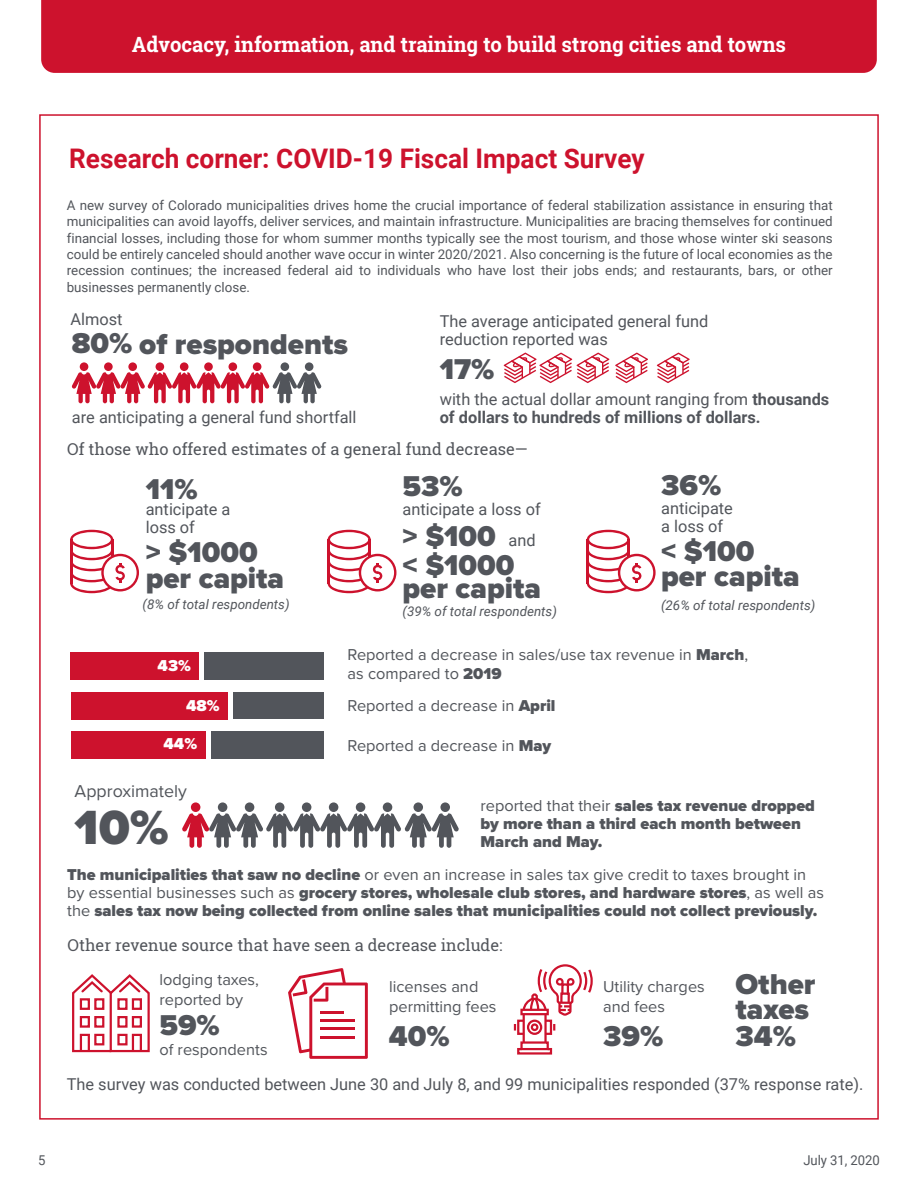
<style>
.page{position:relative;width:918px;height:1188px;background:#fff}
.page>*{position:absolute;margin:0;border:0;box-sizing:border-box;transform-origin:0 0}
.t1{font:900 49.8px "Proxima Nova";color:#52555b}
.t2{font:900 29.7px/63.6px "Proxima Nova";color:#52555b}
.t3{font:700 27px "Roboto";color:#cd122d}
.t4{font:700 21px "Roboto Slab";color:#fff}
.t5{font:17.85px "Proxima Nova";color:#52555b}
.t6{font:900 16.35px/17.9px "Proxima Nova";color:#52555b}
.t7{font:16.35px/17.9px "Roboto";color:#52555b}
.t8{font:16.35px/19.4px "Proxima Nova";color:#52555b}
.t9{font:16.35px "Roboto Slab";color:#52555b}
.t10{font:700 16.35px/17.9px "Roboto";color:#52555b}
.t11{font:900 16.35px "Proxima Nova";color:#fff}
.t12{font:13.5px "Roboto";letter-spacing:-.005em;color:#52555b}
.t13{font:13.35px/16.4px "Roboto";color:#52555b;text-align:justify}
.t14{font:italic 13.35px "Roboto";color:#52555b}
.s1{font-weight:400}
.s2{font-weight:900}
</style>
<div class="page">
<div style="left:41px;top:0;width:836px;height:73px;background:#cd122d"></div>
<svg style="left:72px;top:362px;width:250px;height:41px"></svg>
<svg style="left:182px;top:802px;width:277px;height:46px"></svg>
<svg style="left:504px;top:353px;width:105px;height:30px"></svg>
<svg style="left:615px;top:353px;width:33px;height:30px"></svg>
<svg style="left:657px;top:353px;width:33px;height:30px"></svg>
<div style="left:71px;top:652px;width:252px;height:27px;background:#52555b"></div>
<div style="left:71px;top:652px;width:133px;height:28px;background:#fff"></div>
<div style="left:71px;top:652px;width:128px;height:27px;background:#cd122d"></div>
<div style="left:71px;top:731px;width:252px;height:27px;background:#52555b"></div>
<svg style="left:205px;top:731px;width:6px;height:27px"></svg>
<div style="left:71px;top:731px;width:134px;height:27px;background:#cd122d"></div>
<div style="left:71px;top:692px;width:252px;height:27px;background:#52555b"></div>
<div style="left:71px;top:692px;width:162px;height:27px;background:#fff"></div>
<div style="left:71px;top:692px;width:157px;height:27px;background:#cd122d"></div>
<svg style="left:72px;top:974px;width:78px;height:79px"></svg>
<svg style="left:288px;top:968px;width:80px;height:91px"></svg>
<hr style="left:320px;top:1011px;width:24px;height:3px;background:#cd122d">
<hr style="left:320px;top:1019px;width:35px;height:3px;background:#cd122d">
<hr style="left:320px;top:1027px;width:35px;height:3px;background:#cd122d">
<hr style="left:320px;top:1036px;width:35px;height:3px;background:#cd122d">
<svg style="left:514px;top:964px;width:79px;height:91px"></svg>
<svg style="left:587px;top:530px;width:69px;height:63px"></svg>
<svg style="left:328px;top:530px;width:68px;height:63px"></svg>
<svg style="left:70px;top:530px;width:69px;height:63px"></svg>
<h3 class="t4" style="left:132px;top:30px;width:656px">Advocacy, information, and training to build strong cities and towns</h3>
<h3 class="t3" style="left:69px;top:140px;width:577px">Research corner: COVID-19 Fiscal Impact Survey</h3>
<p class="t13" style="left:67px;top:196px;width:767px">A new survey of Colorado municipalities drives home the crucial importance of federal stabilization assistance in ensuring that municipalities can avoid layoffs, deliver services, and maintain infrastructure. Municipalities are bracing themselves for continued financial losses, including those for whom summer months typically see the most tourism, and those whose winter ski seasons could be entirely canceled should another wave occur in winter 2020/2021. Also concerning is the future of local economies as the recession continues; the increased federal aid to individuals who have lost their jobs ends; and restaurants, bars, or other businesses permanently close.</p>
<p class="t7" style="left:71px;top:309px;width:54px">Almost</p>
<h2 class="t2" style="left:72px;top:312px;width:278px">80% of respondents</h2>
<p class="t7" style="left:72px;top:408px;width:286px">are anticipating a general fund shortfall</p>
<p class="t7" style="left:440px;top:312px;width:270px">The average anticipated general fund reduction reported was</p>
<h2 class="t2" style="left:440px;top:337px;width:56px">17%</h2>
<p class="t10" style="left:440px;top:389px;width:391px"><span class="s1">with the actual dollar amount ranging from</span> thousands of dollars to hundreds of millions of dollars.</p>
<p class="t9" style="left:67px;top:438px;width:462px">Of those who offered estimates of a general fund decrease—</p>
<h2 class="t2" style="left:146px;top:457px;width:113px">11%<br>&gt; $1000</h2>
<p class="t7" style="left:146px;top:500px;width:86px">anticipate a loss of</p>
<h2 class="t2" style="left:146px;top:546px;width:140px">per capita</h2>
<p class="t14" style="left:143px;top:595px;width:148px">(8% of total respondents)</p>
<h2 class="t2" style="left:403px;top:461px;width:95px;line-height:50.1px">53%<br>&gt; $100</h2>
<h2 class="t2" style="left:403px;top:533px;width:113px">&lt; $1000</h2>
<p class="t7" style="left:403px;top:494px;width:140px;line-height:30.6px;text-align:right">anticipate a loss of and</p>
<h2 class="t2" style="left:403px;top:556px;width:140px">per capita</h2>
<p class="t14" style="left:403px;top:602px;width:156px">(39% of total respondents)</p>
<h2 class="t2" style="left:661px;top:453px;width:62px">36%</h2>
<p class="t7" style="left:661px;top:499px;width:73px">anticipate a loss of</p>
<h2 class="t2" style="left:661px;top:544px;width:140px">per capita</h2>
<h2 class="t2" style="left:661px;top:519px;width:95px">&lt; $100</h2>
<p class="t14" style="left:661px;top:596px;width:156px">(26% of total respondents)</p>
<p class="t11" style="left:158px;top:654px;width:35px">43%</p>
<p class="t11" style="left:186px;top:693px;width:35px">48%</p>
<p class="t11" style="left:164px;top:731px;width:35px">44%</p>
<p class="t8" style="left:348px;top:644px;width:402px">Reported a decrease in sales/use tax revenue in <span class="s2">March</span>, as compared to <span class="s2">2019</span></p>
<p class="t8" style="left:348px;top:695px;width:209px">Reported a decrease in <span class="s2">April</span></p>
<p class="t8" style="left:348px;top:735px;width:205px">Reported a decrease in <span class="s2">May</span></p>
<h3 class="t5" style="left:75px;top:778px;width:114px">Approximately</h3>
<h1 class="t1" style="left:75px;top:790px;width:96px">10%</h1>
<p class="t6" style="left:481px;top:797px;width:336px"><span class="s1">reported that their</span> sales tax revenue dropped by more than a third each month between<br>March and May.</p>
<p class="t6" style="left:67px;top:865px;width:758px">The municipalities that saw no decline <span class="s1">or even an increase in sales tax give credit to taxes brought in by essential businesses such as</span> grocery stores, wholesale club stores, and hardware stores<span class="s1">, as well as the</span> sales tax now being collected from online sales that municipalities could not collect previously.</p>
<p class="t9" style="left:68px;top:934px;width:437px">Other revenue source that have seen a decrease include:</p>
<p class="t8" style="left:159px;top:969px;width:101px">lodging taxes, reported by</p>
<p class="t8" style="left:159px;top:1039px;width:110px">of respondents</p>
<h2 class="t2" style="left:159px;top:993px;width:62px">59%</h2>
<p class="t8" style="left:389px;top:976px;width:109px">licenses and permitting fees</p>
<h2 class="t2" style="left:389px;top:1004px;width:62px">40%</h2>
<p class="t8" style="left:603px;top:976px;width:103px">Utility charges and fees</p>
<h2 class="t2" style="left:603px;top:1004px;width:62px">39%</h2>
<h2 class="t2" style="left:736px;top:972px;width:81px;line-height:25.2px">Other taxes</h2>
<h2 class="t2" style="left:736px;top:1004px;width:62px">34%</h2>
<p class="t7" style="left:67px;top:1075px;width:798px">The survey was conducted between June 30 and July 8, and 99 municipalities responded (37% response rate).</p>
<p class="t12" style="left:38px;top:1151px;width:9px">5</p>
<p class="t12" style="left:803px;top:1151px;width:78px">July 31, 2020</p>
</div>
